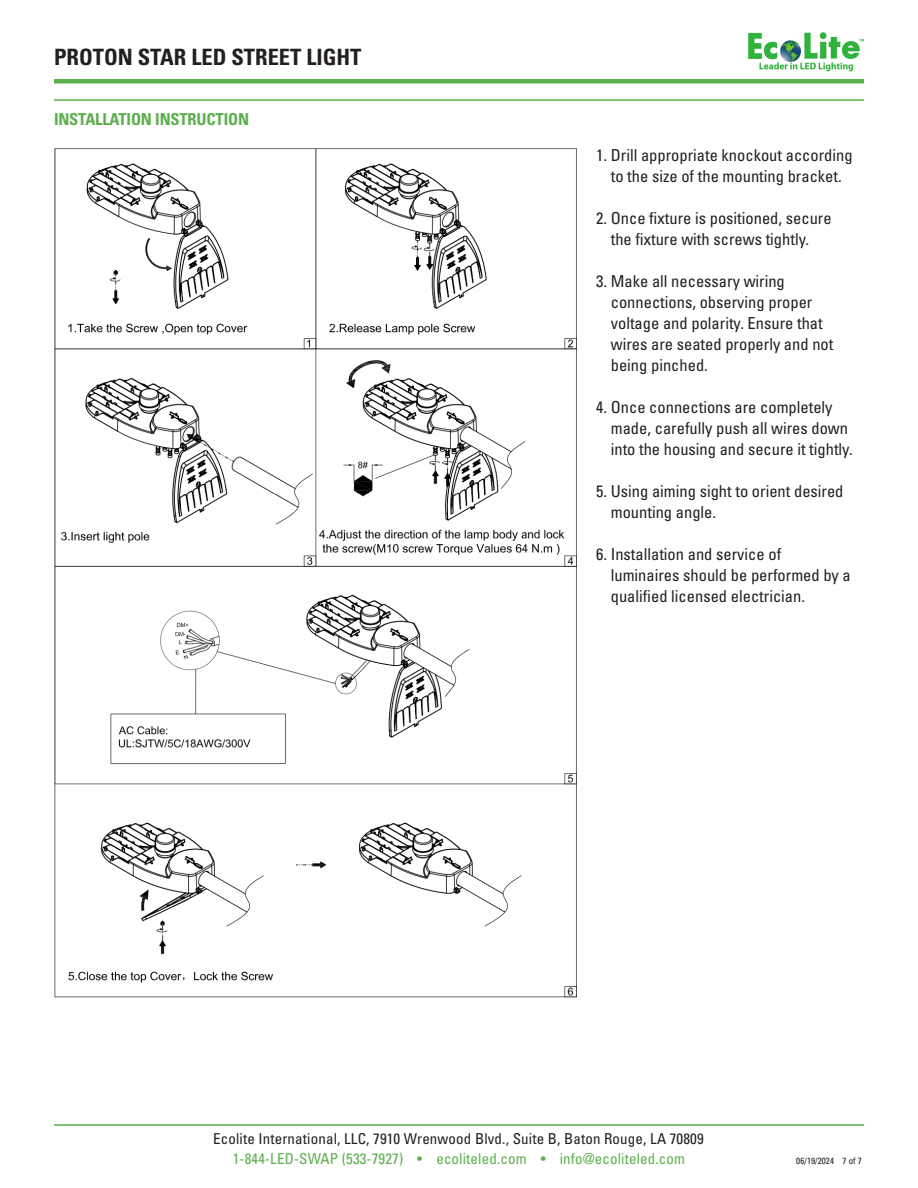
<style>
.page{position:relative;width:918px;height:1188px;background:#fff}
.page>*{position:absolute;margin:0;border:0;box-sizing:border-box;transform-origin:0 0}
.t1{font:700 condensed 22.5px "Univers LT Std";color:#231f20}
.t2{font:condensed 16.5px/21px "Univers LT Std";color:#231f20}
.t3{font:700 condensed 16.5px "Univers LT Std";letter-spacing:-.01em;color:#5caf4d}
.t4{font:condensed 15px "Univers LT Std";letter-spacing:.01em;color:#231f20}
.t5{font:condensed 15px "Univers LT Std";letter-spacing:.01em;color:#5caf4d}
.t6{font:condensed 9px "Univers LT Std";letter-spacing:.01em;color:#231f20}
</style>
<div class="page">
<div style="left:54px;top:79px;width:810px;height:5px;background:#5caf4d"></div>
<hr style="left:54px;top:1124px;width:810px;height:2px;background:#5caf4d">
<img style="left:748px;top:32px;width:116px;height:39px">
<hr style="left:54px;top:99px;width:810px;height:2px;background:#5caf4d">
<img style="left:54px;top:148px;width:523px;height:850px">
<h1 class="t1" style="left:54px;top:43px;width:309px">PROTON STAR LED STREET LIGHT</h1>
<p class="t3" style="left:54px;top:109px;width:197px">INSTALLATION INSTRUCTION</p>
<p class="t2" style="left:596px;top:144px;width:258px;text-align:center">1. Drill appropriate knockout according to the size of the mounting bracket.</p>
<p class="t2" style="left:596px;top:207px;width:237px;text-align:center">2. Once fixture is positioned, secure the fixture with screws tightly.</p>
<p class="t2" style="left:611px;top:270px;width:224px;text-indent:-15px">3. Make all necessary wiring connections, observing proper voltage and polarity. Ensure that wires are seated properly and not being pinched.</p>
<p class="t2" style="left:611px;top:396px;width:243px;text-indent:-15px">4. Once connections are completely made, carefully push all wires down into the housing and secure it tightly.</p>
<p class="t2" style="left:611px;top:480px;width:234px;text-indent:-15px">5. Using aiming sight to orient desired mounting angle.</p>
<p class="t2" style="left:611px;top:543px;width:242px;text-indent:-15px">6. Installation and service of luminaires should be performed by a qualified licensed electrician.</p>
<p class="t4" style="left:213px;top:1129px;width:492px">Ecolite International, LLC, 7910 Wrenwood Blvd., Suite B, Baton Rouge, LA 70809</p>
<p class="t5" style="left:233px;top:1149px;width:454px">1-844-LED-SWAP (533-7927) • ecoliteled.com • info@ecoliteled.com</p>
<p class="t6" style="left:796px;top:1155px;width:67px">06/19/2024 7 of 7</p>
</div>
